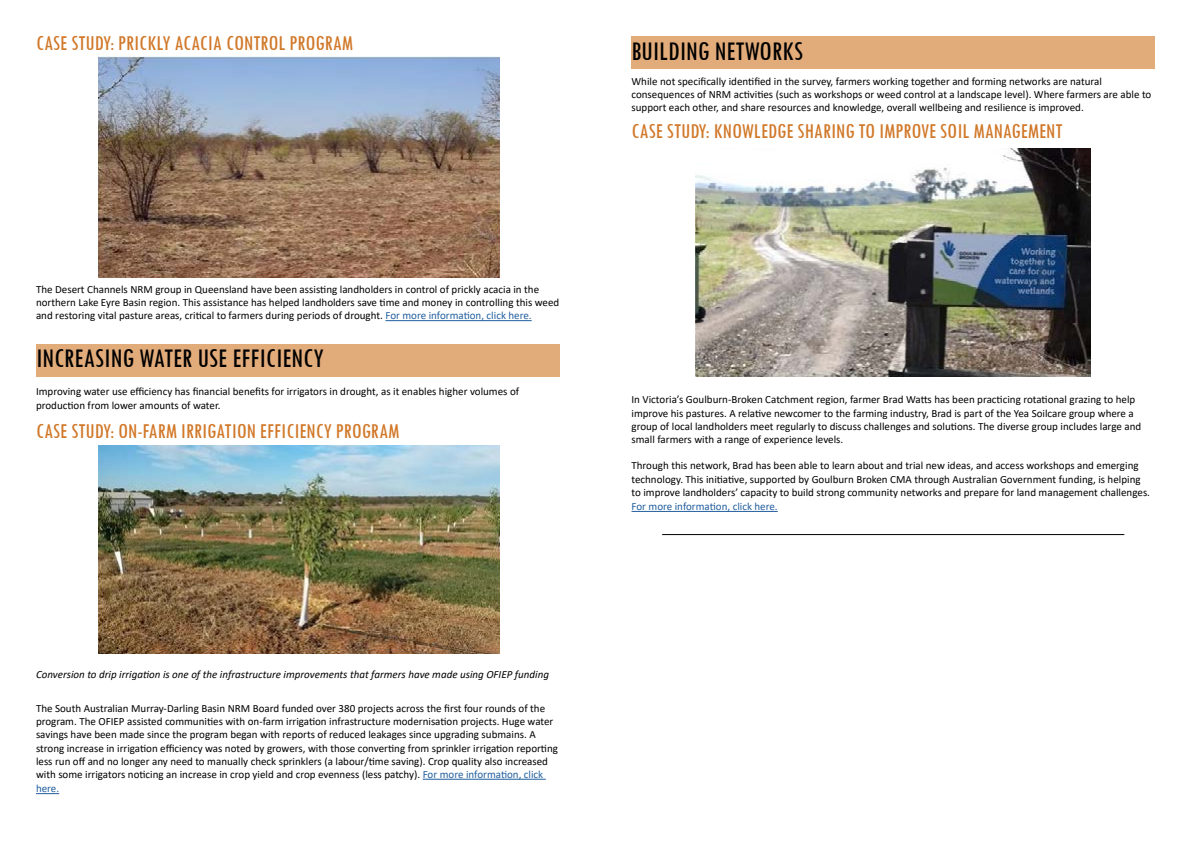
<style>
.page{position:relative;width:1191px;height:842px;background:#fff}
.page>*{position:absolute;margin:0;border:0;box-sizing:border-box;transform-origin:0 0}
.t1{font:condensed 28px "Tw Cen";color:#000}
.t2{font:condensed 22px "Tw Cen";color:#d17829}
.t3{font:11px/13.2px "Calibri";color:#000}
.t4{font:italic 11px "Calibri";color:#000}
.t5{font:11px "Calibri";color:#215e9e}
.s1{color:#215e9e}
</style>
<div class="page">
<hr style="left:423px;top:779px;width:123px;height:1px;background:#215e9e">
<svg style="left:36px;top:793px;width:23px;height:1px"></svg>
<div style="left:631px;top:36px;width:524px;height:33px;background:#e2ab7a"></div>
<img style="left:696px;top:148px;width:394px;height:229px">
<hr style="left:631px;top:511px;width:146px;height:1px;background:#215e9e">
<div style="left:36px;top:344px;width:523px;height:33px;background:#e2ab7a"></div>
<img style="left:98px;top:445px;width:401px;height:208px">
<hr style="left:662px;top:534px;width:462px;height:1px;background:#000">
<hr style="left:385px;top:320px;width:147px;height:1px;background:#215e9e">
<img style="left:98px;top:56px;width:401px;height:222px">
<h2 class="t2" style="left:36px;top:30px;width:319px">CASE STUDY: PRICKLY ACACIA CONTROL PROGRAM</h2>
<p class="t3" style="left:36px;top:282px;width:525px">The Desert Channels NRM group in Queensland have been assisting landholders in control of prickly acacia in the northern Lake Eyre Basin region. This assistance has helped landholders save time and money in controlling this weed and restoring vital pasture areas, critical to farmers during periods of drought. <span class="s1">For more information, click here.</span></p>
<h1 class="t1" style="left:36px;top:341px;width:289px">INCREASING WATER USE EFFICIENCY</h1>
<p class="t3" style="left:36px;top:384px;width:485px;line-height:14.4px">Improving water use efficiency has financial benefits for irrigators in drought, as it enables higher volumes of production from lower amounts of water.</p>
<h2 class="t2" style="left:36px;top:418px;width:365px">CASE STUDY: ON-FARM IRRIGATION EFFICIENCY PROGRAM</h2>
<p class="t4" style="left:36px;top:667px;width:514px">Conversion to drip irrigation is one of the infrastructure improvements that farmers have made using OFIEP funding</p>
<p class="t3" style="left:36px;top:701px;width:523px">The South Australian Murray-Darling Basin NRM Board funded over 380 projects across the first four rounds of the program. The OFIEP assisted communities with on-farm irrigation infrastructure modernisation projects. Huge water savings have been made since the program began with reports of reduced leakages since upgrading submains. A strong increase in irrigation efficiency was noted by growers, with those converting from sprinkler irrigation reporting less run off and no longer any need to manually check sprinklers (a labour/time saving). Crop quality also increased with some irrigators noticing an increase in crop yield and crop evenness (less patchy). <span class="s1">For more information, click</span></p>
<p class="t5" style="left:36px;top:781px;width:25px">here.</p>
<h1 class="t1" style="left:631px;top:35px;width:173px">BUILDING NETWORKS</h1>
<p class="t3" style="left:631px;top:74px;width:521px">While not specifically identified in the survey, farmers working together and forming networks are natural consequences of NRM activities (such as workshops or weed control at a landscape level). Where farmers are able to support each other, and share resources and knowledge, overall wellbeing and resilience is improved.</p>
<h2 class="t2" style="left:631px;top:118px;width:432px">CASE STUDY: KNOWLEDGE SHARING TO IMPROVE SOIL MANAGEMENT</h2>
<p class="t3" style="left:631px;top:393px;width:511px">In Victoria’s Goulburn-Broken Catchment region, farmer Brad Watts has been practicing rotational grazing to help improve his pastures. A relative newcomer to the farming industry, Brad is part of the Yea Soilcare group where a group of local landholders meet regularly to discuss challenges and solutions. The diverse group includes large and small farmers with a range of experience levels.</p>
<p class="t3" style="left:631px;top:459px;width:520px">Through this network, Brad has been able to learn about and trial new ideas, and access workshops and emerging technology. This initiative, supported by Goulburn Broken CMA through Australian Government funding, is helping to improve landholders’ capacity to build strong community networks and prepare for land management challenges.</p>
<p class="t5" style="left:631px;top:499px;width:148px">For more information, click here.</p>
</div>
